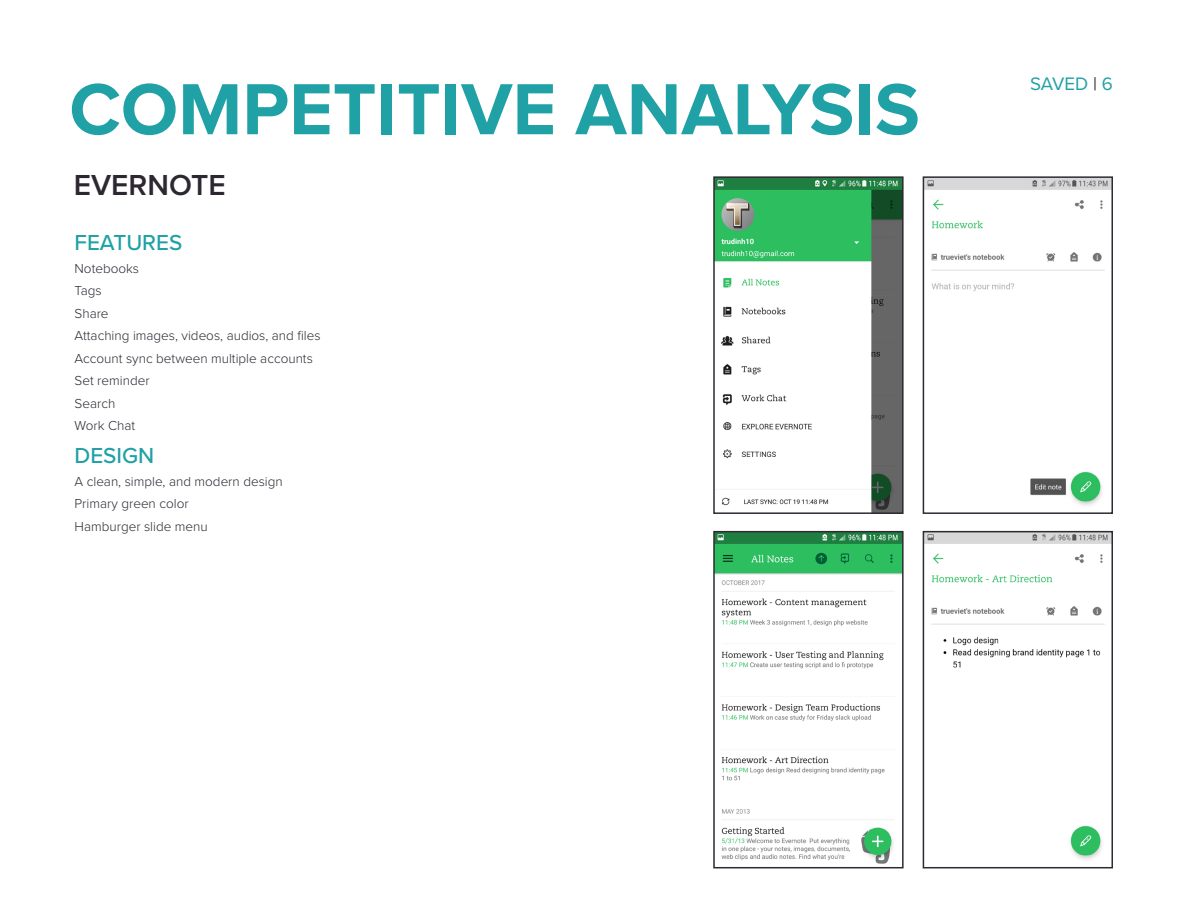
<style>
.page{position:relative;width:1188px;height:918px;background:#fff}
.page>*{position:absolute;margin:0;border:0;box-sizing:border-box;transform-origin:0 0}
.t1{font:700 75px "Proxima Nova";color:#20a1a5}
.SUBHEADEr{font:600 30px "Proxima Nova";color:#2d2732}
.subheader2{font:500 22.5px "Proxima Nova";color:#20a1a5}
.t2{font:18.75px "Proxima Nova";letter-spacing:-.005em;color:#20a1a5}
.body1{font:300 13.5px/22.5px "Proxima Nova";color:#2d2732}
.s1{color:#2d2732}
</style>
<div class="page">
<img style="left:716px;top:534px;width:185px;height:330px">
<div style="left:713px;top:531px;width:191px;height:337px;border:2px solid #2f2933"></div>
<img style="left:926px;top:534px;width:184px;height:326px">
<div style="left:923px;top:531px;width:190px;height:337px;border:2px solid #2f2933"></div>
<img style="left:926px;top:179px;width:184px;height:327px">
<div style="left:923px;top:176px;width:190px;height:338px;border:2px solid #2f2933"></div>
<img style="left:716px;top:179px;width:185px;height:332px">
<div style="left:713px;top:176px;width:191px;height:338px;border:2px solid #2f2933"></div>
<p class="t1" style="left:69px;top:53px;width:852px">COMPETITIVE ANALYSIS</p>
<p class="SUBHEADEr" style="left:74px;top:163px;width:154px">EVERNOTE</p>
<p class="subheader2" style="left:75px;top:226px;width:109px">FEATURES</p>
<p class="body1" style="left:75px;top:256px;width:248px">Notebooks<br>Tags<br>Share<br>Attaching images, videos, audios, and files<br>Account sync between multiple accounts<br>Set reminder<br>Search<br>Work Chat</p>
<p class="subheader2" style="left:75px;top:439px;width:81px">DESIGN</p>
<p class="body1" style="left:75px;top:469px;width:210px">A clean, simple, and modern design<br>Primary green color<br>Hamburger slide menu</p>
<h3 class="t2" style="left:1030px;top:70px;width:84px">SAVED <span class="s1">|</span> 6</h3>
</div>
